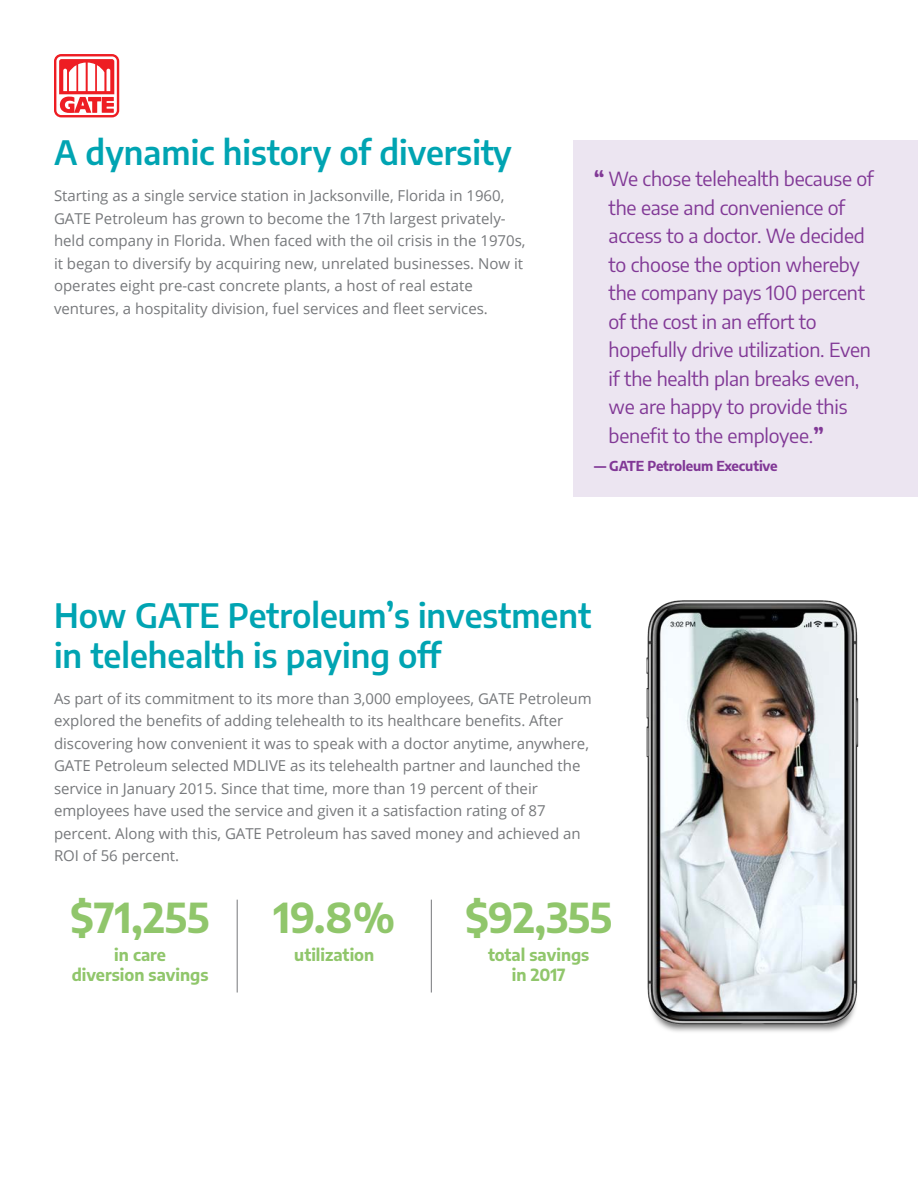
<style>
.page{position:relative;width:918px;height:1188px;background:#fff}
.page>*{position:absolute;margin:0;border:0;box-sizing:border-box;transform-origin:0 0}
.t1{font:700 40.5px "Encode Sans";color:#90c66b}
.t2{font:600 33px/39.6px "Encode Sans";color:#00a4b2}
.t3{font:19.5px/28.5px "Encode Sans";letter-spacing:-.01em;color:#813896}
.t4{font:700 16.5px/19.8px "Encode Sans";color:#90c66b;text-align:center}
.t5{font:15px/22.5px "Open Sans";letter-spacing:-.005em;color:#76787b}
.t6{font:700 13.5px "Encode Sans";letter-spacing:-.01em;color:#813896}
.s1{font-weight:700}
</style>
<div class="page">
<div style="left:574px;top:140px;width:344px;height:357px;background:#ece5f1"></div>
<img style="left:646px;top:600px;width:213px;height:432px">
<hr style="left:237px;top:900px;width:1px;height:93px;background:#76787b">
<hr style="left:431px;top:900px;width:1px;height:93px;background:#76787b">
<svg style="left:54px;top:54px;width:65px;height:63px"></svg>
<p class="t2" style="left:54px;top:131px;width:459px">A dynamic history of diversity</p>
<p class="t5" style="left:54px;top:184px;width:473px">Starting as a single service station in Jacksonville, Florida in 1960, GATE Petroleum has grown to become the 17th largest privately&shy;held company in Florida. When faced with the oil crisis in the 1970s, it began to diversify by acquiring new, unrelated businesses. Now it operates eight pre-cast concrete plants, a host of real estate ventures, a hospitality division, fuel services and fleet services.</p>
<p class="t3" style="left:609px;top:164px;width:267px;text-indent:-15px"><span class="s1">“</span> We chose telehealth because of the ease and convenience of access to a doctor. We decided to choose the option whereby the company pays 100 percent of the cost in an effort to hopefully drive utilization. Even if the health plan breaks even, we are happy to provide this benefit to the employee.<span class="s1">”</span></p>
<p class="t6" style="left:594px;top:456px;width:185px">— GATE Petroleum Executive</p>
<p class="t2" style="left:54px;top:594px;width:539px">How GATE Petroleum’s investment in telehealth is paying off</p>
<p class="t5" style="left:54px;top:687px;width:539px">As part of its commitment to its more than 3,000 employees, GATE Petroleum explored the benefits of adding telehealth to its healthcare benefits. After discovering how convenient it was to speak with a doctor anytime, anywhere, GATE Petroleum selected MDLIVE as its telehealth partner and launched the service in January 2015. Since that time, more than 19 percent of their employees have used the service and given it a satisfaction rating of 87 percent. Along with this, GATE Petroleum has saved money and achieved an ROI of 56 percent.</p>
<p class="t1" style="left:71px;top:887px;width:140px">$71,255</p>
<p class="t4" style="left:72px;top:944px;width:138px">in care<br>diversion savings</p>
<p class="t1" style="left:465px;top:887px;width:148px">$92,355</p>
<p class="t4" style="left:488px;top:944px;width:103px">total savings in 2017</p>
<p class="t1" style="left:273px;top:887px;width:123px">19.8%</p>
<p class="t4" style="left:294px;top:944px;width:82px">utilization</p>
</div>
